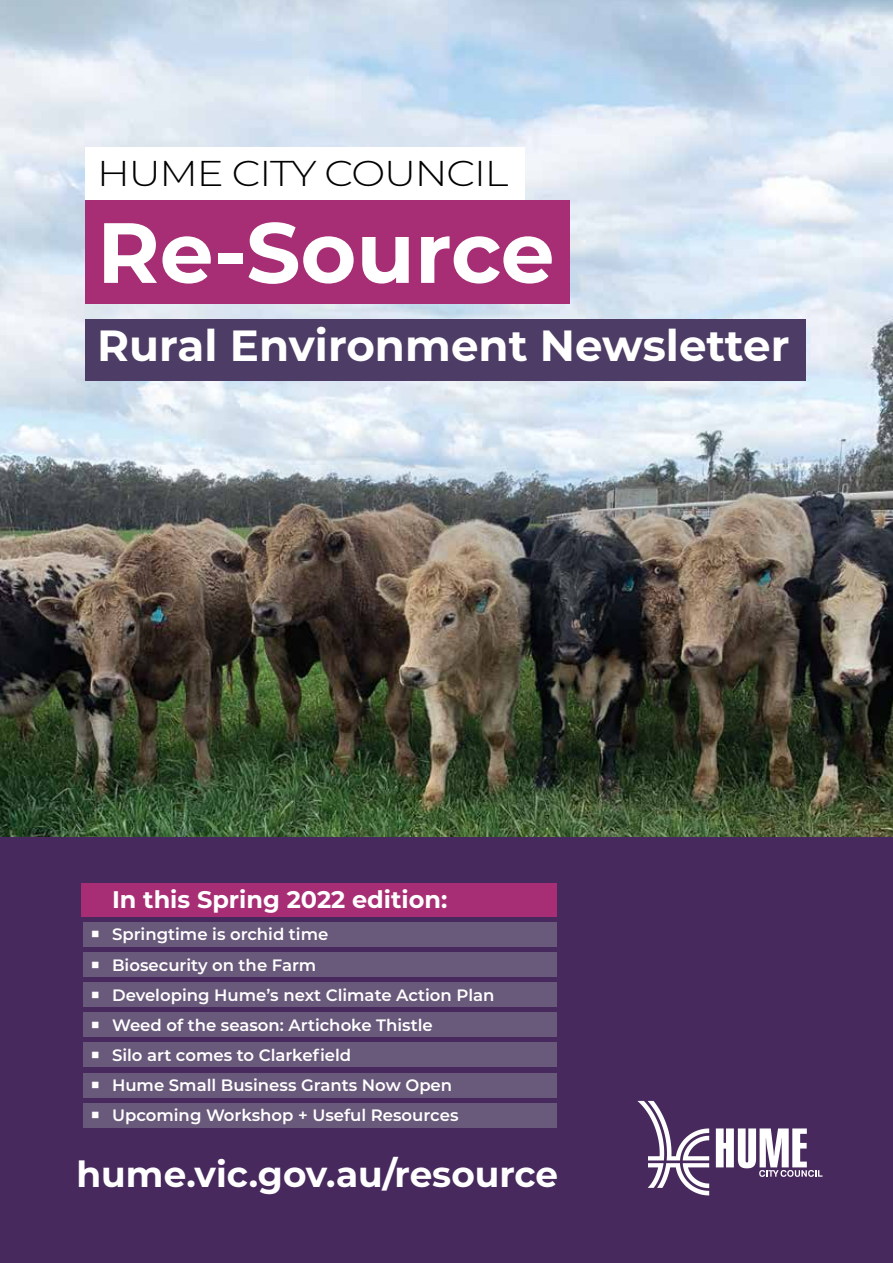
<style>
.page{position:relative;width:893px;height:1263px;background:#fff}
.page>*{position:absolute;margin:0;border:0;box-sizing:border-box;transform-origin:0 0}
.t1{font:700 85.2px "Montserrat";color:#fff}
.t2{font:700 43.65px "Montserrat";color:#fff}
.t3{font:700 35.85px "Montserrat";color:#fff}
.t4{font:300 35.85px "Montserrat";letter-spacing:-.03em;color:#000;scale:1.12 1}
.t5{font:700 24px "Montserrat";color:#fff}
.t6{font:600 16.5px/30.2px "Montserrat";color:#fff}
</style>
<div class="page">
<img style="left:0;top:0;width:893px;height:838px">
<div style="left:0;top:838px;width:893px;height:425px;background:#47295d"></div>
<svg style="left:716px;top:1128px;width:106px;height:49px"></svg>
<svg style="left:637px;top:1101px;width:72px;height:94px"></svg>
<div style="left:85px;top:319px;width:721px;height:61px;background:#4d3d66"></div>
<div style="left:86px;top:147px;width:439px;height:55px;background:#fff"></div>
<div style="left:86px;top:200px;width:484px;height:104px;background:#a72e74"></div>
<div style="left:81px;top:883px;width:475px;height:33px;background:#a72e74"></div>
<div style="left:83px;top:922px;width:473px;height:25px;background:#69597a"></div>
<div style="left:83px;top:952px;width:473px;height:25px;background:#69597a"></div>
<div style="left:83px;top:982px;width:473px;height:25px;background:#69597a"></div>
<div style="left:83px;top:1013px;width:473px;height:24px;background:#69597a"></div>
<div style="left:83px;top:1043px;width:473px;height:24px;background:#69597a"></div>
<div style="left:83px;top:1073px;width:473px;height:24px;background:#69597a"></div>
<div style="left:83px;top:1103px;width:473px;height:24px;background:#69597a"></div>
<h3 class="t4" style="left:97px;top:149px;width:369px">HUME CITY COUNCIL</h3>
<h1 class="t1" style="left:97px;top:191px;width:459px">Re-Source</h1>
<h2 class="t2" style="left:97px;top:314px;width:694px">Rural Environment Newsletter</h2>
<h3 class="t5" style="left:112px;top:882px;width:337px">In this Spring 2022 edition:</h3>
<p class="t6" style="left:112px;top:919px;width:384px">Springtime is orchid time<br>Biosecurity on the Farm<br>Developing Hume’s next Climate Action Plan Weed of the season: Artichoke Thistle<br>Silo art comes to Clarkefield<br>Hume Small Business Grants Now Open Upcoming Workshop + Useful Resources</p>
<h3 class="t3" style="left:77px;top:1149px;width:483px">hume.vic.gov.au/resource</h3>
</div>
